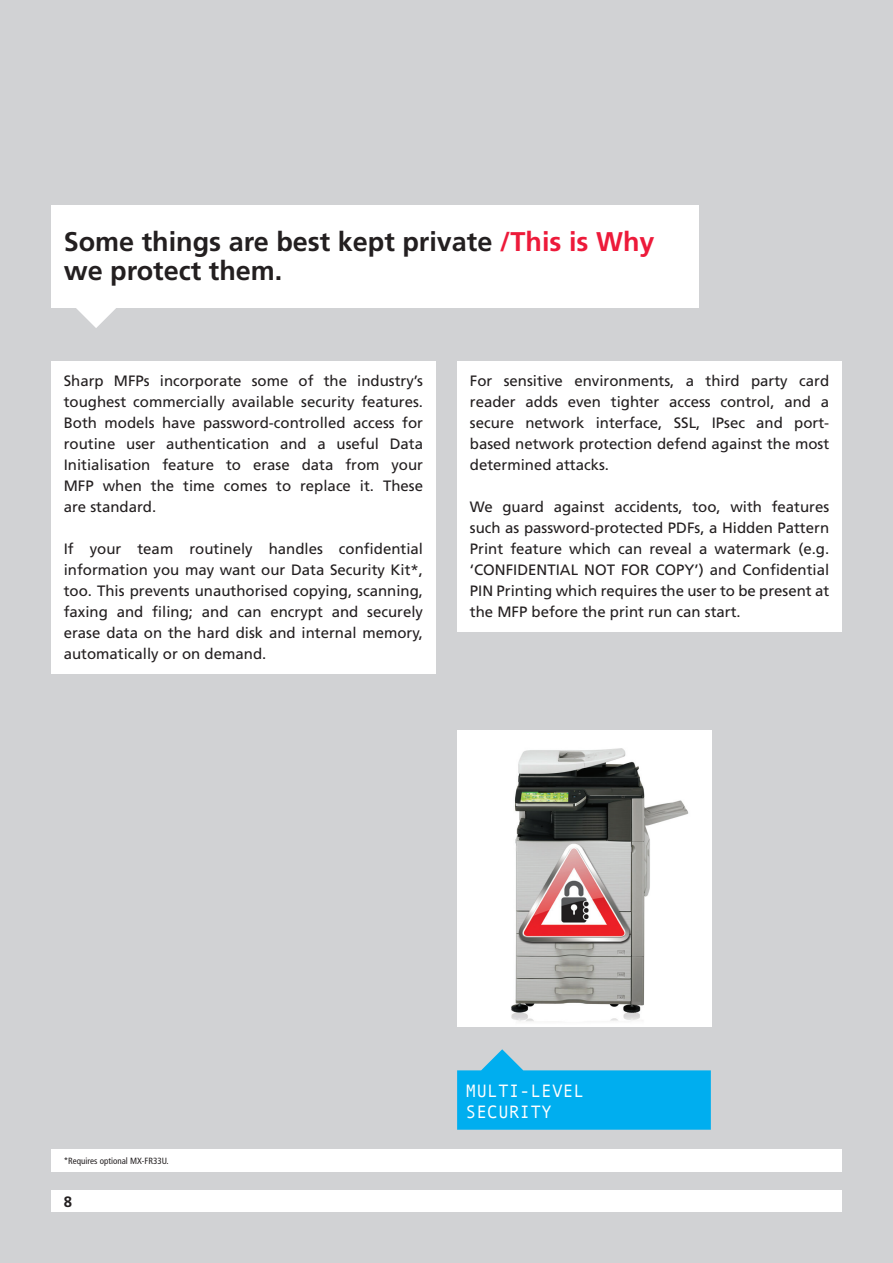
<style>
.page{position:relative;width:893px;height:1263px;background:#d1d2d4}
.page>*{position:absolute;margin:0;border:0;box-sizing:border-box;transform-origin:0 0}
.t1{font:700 27px/28.5px "Frutiger";color:#231f20}
.t2{font:18px/21px "Andale Mono";color:#fff}
.t3{font:15px/21px "Frutiger";color:#231f20;text-align:justify}
.t4{font:700 15px "Frutiger";color:#231f20}
.t5{font:condensed 9px "Frutiger";color:#231f20}
.s1{color:#ed1a3a}
</style>
<div class="page">
<div style="left:51px;top:1191px;width:791px;height:21px;background:#fff"></div>
<div style="left:51px;top:205px;width:647px;height:102px;background:#fff"></div>
<svg style="left:71px;top:307px;width:51px;height:21px"></svg>
<div style="left:51px;top:361px;width:385px;height:313px;background:#fff"></div>
<div style="left:457px;top:361px;width:385px;height:271px;background:#fff"></div>
<div style="left:458px;top:730px;width:253px;height:297px;background:#fff"></div>
<img style="left:511px;top:748px;width:178px;height:274px">
<svg style="left:457px;top:1049px;width:254px;height:81px"></svg>
<div style="left:51px;top:1149px;width:791px;height:22px;background:#fff"></div>
<h1 class="t1" style="left:64px;top:227px;width:592px">Some things are best kept private <span class="s1">/This is Why </span>we protect them.</h1>
<p class="t3" style="left:64px;top:370px;width:361px">Sharp MFPs incorporate some of the industry’s toughest commercially available security features.<br>Both models have password-controlled access for routine user authentication and a useful Data Initialisation feature to erase data from your MFP when the time comes to replace it. These are standard.</p>
<p class="t3" style="left:64px;top:538px;width:361px">If your team routinely handles confidential information you may want our Data Security Kit*, too. This prevents unauthorised copying, scanning, faxing and filing; and can encrypt and securely erase data on the hard disk and internal memory, automatically or on demand.</p>
<p class="t3" style="left:470px;top:370px;width:361px">For sensitive environments, a third party card reader adds even tighter access control, and a secure network interface, SSL, IPsec and port&shy;based network protection defend against the most determined attacks.</p>
<p class="t3" style="left:470px;top:496px;width:361px">We guard against accidents, too, with features such as password-protected PDFs, a Hidden Pattern Print feature which can reveal a watermark (e.g. ‘CONFIDENTIAL NOT FOR COPY’) and Confidential PIN Printing which requires the user to be present at the MFP before the print run can start.</p>
<p class="t5" style="left:64px;top:1155px;width:106px">*Requires optional MX-FR33U.</p>
<p class="t4" style="left:64px;top:1193px;width:10px">8</p>
<p class="t2" style="left:466px;top:1079px;width:120px">MULTI-LEVEL<br>SECURITY</p>
</div>
